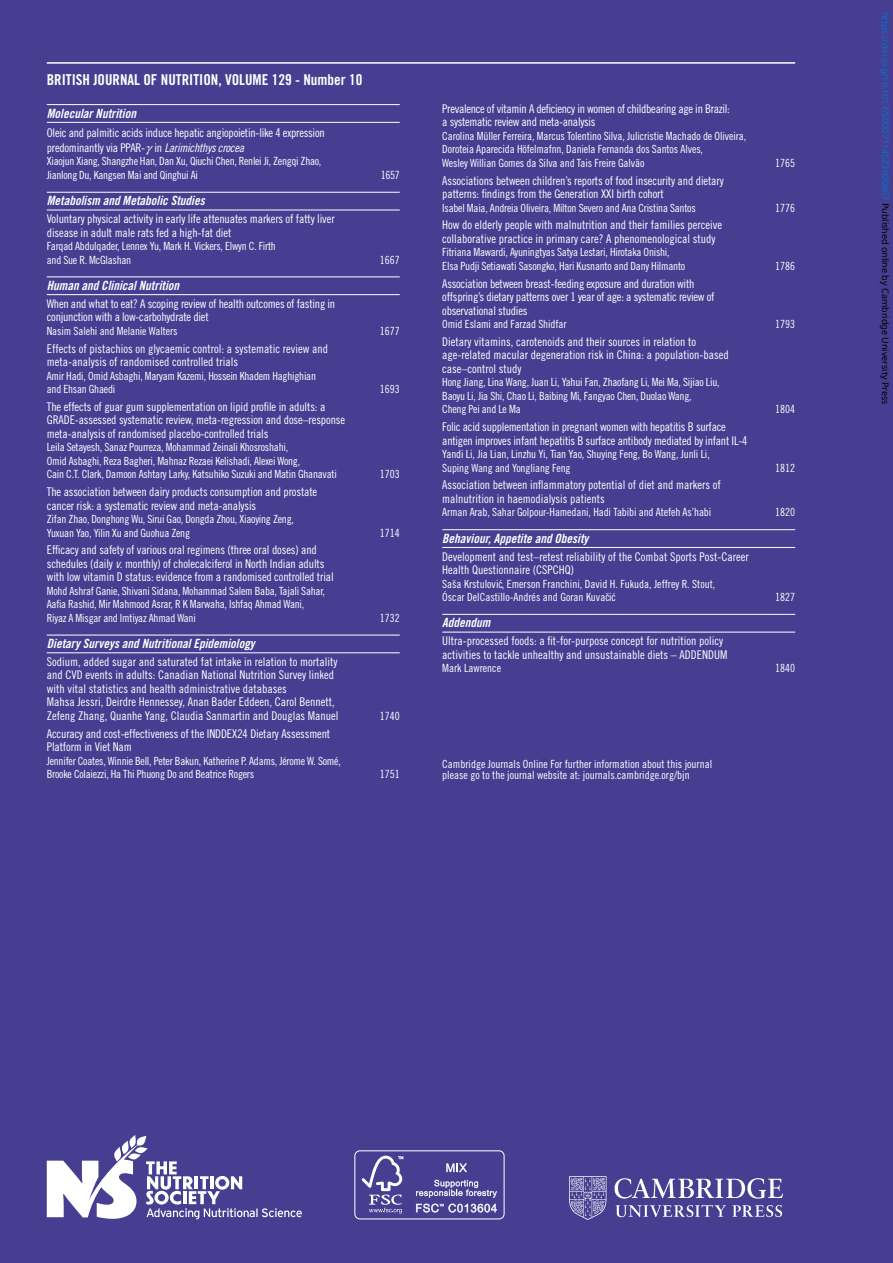
<style>
.page{position:relative;width:893px;height:1263px;background:#473e91}
.page>*{position:absolute;margin:0;border:0;box-sizing:border-box;transform-origin:0 0}
.t1{font:15px "Trade Gothic LT Std Bd Cn 20";color:#fff}
.t2{font:12.75px "Trade Gothic LT Std Bd Cn 20 Obl";color:#fff}
.t3{font:12px/13.5px "Trade Gothic LT Std Cn 18";letter-spacing:-.01em;color:#fff}
.t4{font:11.25px/13.5px "Trade Gothic LT Std Cn 18";letter-spacing:-.02em;color:#fff}
.t5{font:11.25px/13.5px "Trade Gothic LT Std Cn 18";color:#fff}
.t6{font:9px "Noto Sans";color:#0172cf}
.s1{font-family:"Trade Gothic LT Std Cn 18 Obl"}
.s2{color:#000}
</style>
<div class="page">
<hr style="left:47px;top:62px;width:748px;height:2px;background:#fff">
<img style="left:570px;top:1176px;width:212px;height:43px">
<svg style="left:47px;top:1135px;width:255px;height:84px"></svg>
<hr style="left:47px;top:104px;width:353px;height:1px;background:#fff">
<hr style="left:47px;top:122px;width:353px;height:1px;background:#fff">
<hr style="left:47px;top:192px;width:353px;height:1px;background:#fff">
<hr style="left:47px;top:210px;width:353px;height:1px;background:#fff">
<hr style="left:47px;top:276px;width:353px;height:1px;background:#fff">
<hr style="left:47px;top:294px;width:353px;height:1px;background:#fff">
<hr style="left:47px;top:635px;width:353px;height:1px;background:#fff">
<hr style="left:47px;top:652px;width:353px;height:1px;background:#fff">
<hr style="left:442px;top:529px;width:353px;height:1px;background:#fff">
<hr style="left:442px;top:547px;width:353px;height:1px;background:#fff">
<hr style="left:442px;top:614px;width:353px;height:1px;background:#fff">
<hr style="left:442px;top:632px;width:353px;height:1px;background:#fff">
<svg style="left:354px;top:1150px;width:151px;height:69px"></svg>
<p class="t1" style="left:47px;top:70px;width:317px">BRITISH JOURNAL OF NUTRITION, VOLUME 129 - Number 10</p>
<p class="t2" style="left:47px;top:105px;width:91px">Molecular Nutrition</p>
<p class="t3" style="left:47px;top:125px;width:279px;line-height:15px">Oleic and palmitic acids induce hepatic angiopoietin-like 4 expression predominantly via PPAR- in <span class="s1">Larimichthys crocea</span></p>
<p class="t4" style="left:47px;top:155px;width:276px">Xiaojun Xiang, Shangzhe Han, Dan Xu, Qiuchi Chen, Renlei Ji, Zengqi Zhao,<br>Jianlong Du, Kangsen Mai and Qinghui Ai</p>
<p class="t2" style="left:47px;top:193px;width:159px">Metabolism and Metabolic Studies</p>
<p class="t3" style="left:47px;top:212px;width:289px">Voluntary physical activity in early life attenuates markers of fatty liver disease in adult male rats fed a high-fat diet</p>
<p class="t4" style="left:47px;top:239px;width:231px">Farqad Abdulqader, Lennex Yu, Mark H. Vickers, Elwyn C. Firth and Sue R. McGlashan</p>
<p class="t4" style="left:381px;top:168px;width:20px">1657</p>
<p class="t4" style="left:380px;top:253px;width:21px">1667</p>
<p class="t2" style="left:47px;top:278px;width:134px">Human and Clinical Nutrition</p>
<p class="t3" style="left:47px;top:297px;width:290px">When and what to eat? A scoping review of health outcomes of fasting in conjunction with a low-carbohydrate diet</p>
<p class="t4" style="left:47px;top:324px;width:132px">Nasim Salehi and Melanie Walters</p>
<p class="t4" style="left:380px;top:324px;width:21px">1677</p>
<p class="t3" style="left:47px;top:341px;width:283px">Effects of pistachios on glycaemic control: a systematic review and meta-analysis of randomised controlled trials</p>
<p class="t4" style="left:47px;top:369px;width:271px">Amir Hadi, Omid Asbaghi, Maryam Kazemi, Hossein Khadem Haghighian and Ehsan Ghaedi</p>
<p class="t4" style="left:380px;top:382px;width:21px">1693</p>
<p class="t3" style="left:47px;top:400px;width:300px">The effects of guar gum supplementation on lipid profile in adults: a<br>GRADE-assessed systematic review, meta-regression and dose–response meta-analysis of randomised placebo-controlled trials</p>
<p class="t4" style="left:47px;top:440px;width:292px">Leila Setayesh, Sanaz Pourreza, Mohammad Zeinali Khosroshahi,<br>Omid Asbaghi, Reza Bagheri, Mahnaz Rezaei Kelishadi, Alexei Wong,<br>Cain C.T. Clark, Damoon Ashtary Larky, Katsuhiko Suzuki and Matin Ghanavati</p>
<p class="t3" style="left:47px;top:485px;width:272px">The association between dairy products consumption and prostate cancer risk: a systematic review and meta-analysis</p>
<p class="t4" style="left:47px;top:512px;width:249px">Zifan Zhao, Donghong Wu, Sirui Gao, Dongda Zhou, Xiaoying Zeng,<br>Yuxuan Yao, Yilin Xu and Guohua Zeng</p>
<p class="t3" style="left:47px;top:543px;width:288px">Efficacy and safety of various oral regimens (three oral doses) and schedules (daily <span class="s1">v</span>. monthly) of cholecalciferol in North Indian adults with low vitamin D status: evidence from a randomised controlled trial</p>
<p class="t4" style="left:47px;top:584px;width:280px">Mohd Ashraf Ganie, Shivani Sidana, Mohammad Salem Baba, Tajali Sahar,<br>Aafia Rashid, Mir Mahmood Asrar, R K Marwaha, Ishfaq Ahmad Wani,<br>Riyaz A Misgar and Imtiyaz Ahmad Wani</p>
<p class="t2" style="left:47px;top:636px;width:210px">Dietary Surveys and Nutritional Epidemiology</p>
<p class="t3" style="left:47px;top:655px;width:293px">Sodium, added sugar and saturated fat intake in relation to mortality and CVD events in adults: Canadian National Nutrition Survey linked with vital statistics and health administrative databases<br>Mahsa Jessri, Deirdre Hennessey, Anan Bader Eddeen, Carol Bennett, Zefeng Zhang, Quanhe Yang, Claudia Sanmartin and Douglas Manuel</p>
<p class="t3" style="left:47px;top:726px;width:285px">Accuracy and cost-effectiveness of the INDDEX24 Dietary Assessment<br>Platform in Viet Nam</p>
<p class="t4" style="left:47px;top:754px;width:296px">Jennifer Coates, Winnie Bell, Peter Bakun, Katherine P. Adams, Jérome W. Somé,<br>Brooke Colaiezzi, Ha Thi Phuong Do and Beatrice Rogers</p>
<p class="t4" style="left:380px;top:467px;width:21px">1703</p>
<p class="t4" style="left:380px;top:526px;width:21px">1714</p>
<p class="t4" style="left:380px;top:611px;width:21px">1732</p>
<p class="t4" style="left:380px;top:709px;width:21px">1740</p>
<p class="t4" style="left:380px;top:767px;width:21px">1751</p>
<p class="t3" style="left:442px;top:102px;width:289px">Prevalence of vitamin A deficiency in women of childbearing age in Brazil: a systematic review and meta-analysis</p>
<p class="t4" style="left:442px;top:129px;width:305px">Carolina Müller Ferreira, Marcus Tolentino Silva, Julicristie Machado de Oliveira,<br>Doroteia Aparecida Höfelmafnn, Daniela Fernanda dos Santos Alves,<br>Wesley Willian Gomes da Silva and Tais Freire Galvão</p>
<p class="t4" style="left:775px;top:156px;width:21px">1765</p>
<p class="t3" style="left:442px;top:173px;width:283px">Associations between children’s reports of food insecurity and dietary patterns: findings from the Generation XXI birth cohort</p>
<p class="t4" style="left:442px;top:201px;width:255px">Isabel Maia, Andreia Oliveira, Milton Severo and Ana Cristina Santos</p>
<p class="t4" style="left:775px;top:201px;width:21px">1776</p>
<p class="t3" style="left:442px;top:218px;width:281px">How do elderly people with malnutrition and their families perceive collaborative practice in primary care? A phenomenological study</p>
<p class="t4" style="left:442px;top:245px;width:245px">Fitriana Mawardi, Ayuningtyas Satya Lestari, Hirotaka Onishi,<br>Elsa Pudji Setiawati Sasongko, Hari Kusnanto and Dany Hilmanto</p>
<p class="t4" style="left:775px;top:259px;width:21px">1786</p>
<p class="t3" style="left:442px;top:276px;width:274px">Association between breast-feeding exposure and duration with offspring’s dietary patterns over 1 year of age: a systematic review of observational studies</p>
<p class="t4" style="left:442px;top:317px;width:126px">Omid Eslami and Farzad Shidfar</p>
<p class="t4" style="left:775px;top:317px;width:21px">1793</p>
<p class="t3" style="left:442px;top:335px;width:288px">Dietary vitamins, carotenoids and their sources in relation to age-related macular degeneration risk in China: a population-based case–control study</p>
<p class="t4" style="left:442px;top:376px;width:279px">Hong Jiang, Lina Wang, Juan Li, Yahui Fan, Zhaofang Li, Mei Ma, Sijiao Liu,<br>Baoyu Li, Jia Shi, Chao Li, Baibing Mi, Fangyao Chen, Duolao Wang,<br>Cheng Pei and Le Ma</p>
<p class="t4" style="left:775px;top:403px;width:21px">1804</p>
<p class="t3" style="left:442px;top:420px;width:307px">Folic acid supplementation in pregnant women with hepatitis B surface antigen improves infant hepatitis B surface antibody mediated by infant IL-4</p>
<p class="t4" style="left:442px;top:447px;width:269px">Yandi Li, Jia Lian, Linzhu Yi, Tian Yao, Shuying Feng, Bo Wang, Junli Li,<br>Suping Wang and Yongliang Feng</p>
<p class="t4" style="left:775px;top:461px;width:21px">1812</p>
<p class="t3" style="left:442px;top:478px;width:280px">Association between inflammatory potential of diet and markers of malnutrition in haemodialysis patients</p>
<p class="t4" style="left:442px;top:506px;width:270px">Arman Arab, Sahar Golpour-Hamedani, Hadi Tabibi and Atefeh As’habi</p>
<p class="t4" style="left:775px;top:506px;width:21px">1820</p>
<p class="t2" style="left:442px;top:530px;width:148px">Behaviour, Appetite and Obesity</p>
<p class="t3" style="left:442px;top:549px;width:308px">Development and test–retest reliability of the Combat Sports Post-Career<br>Health Questionnaire (CSPCHQ)</p>
<p class="t5" style="left:442px;top:577px;width:275px">Saša Krstulovic´, Emerson Franchini, David H. Fukuda, Jeffrey R. Stout,<br>Óscar DelCastillo-Andrés and Goran Kuvacˇic´</p>
<p class="t4" style="left:775px;top:590px;width:21px">1827</p>
<p class="t2" style="left:442px;top:615px;width:50px">Addendum</p>
<p class="t3" style="left:442px;top:634px;width:287px">Ultra-processed foods: a fit-for-purpose concept for nutrition policy activities to tackle unhealthy and unsustainable diets – ADDENDUM</p>
<p class="t5" style="left:442px;top:661px;width:60px">Mark Lawrence</p>
<p class="t4" style="left:775px;top:661px;width:21px">1840</p>
<p class="t5" style="left:442px;top:758px;width:271px;line-height:11.2px">Cambridge Journals Online For further information about this journal please go to the journal website at: journals.cambridge.org/bjn</p>
<p class="t6" style="left:892px;top:12px;width:394px;rotate:90deg">https://doi.org/10.1017/S0007114523000867 <span class="s2">Published online by Cambridge University Press</span></p>
</div>
